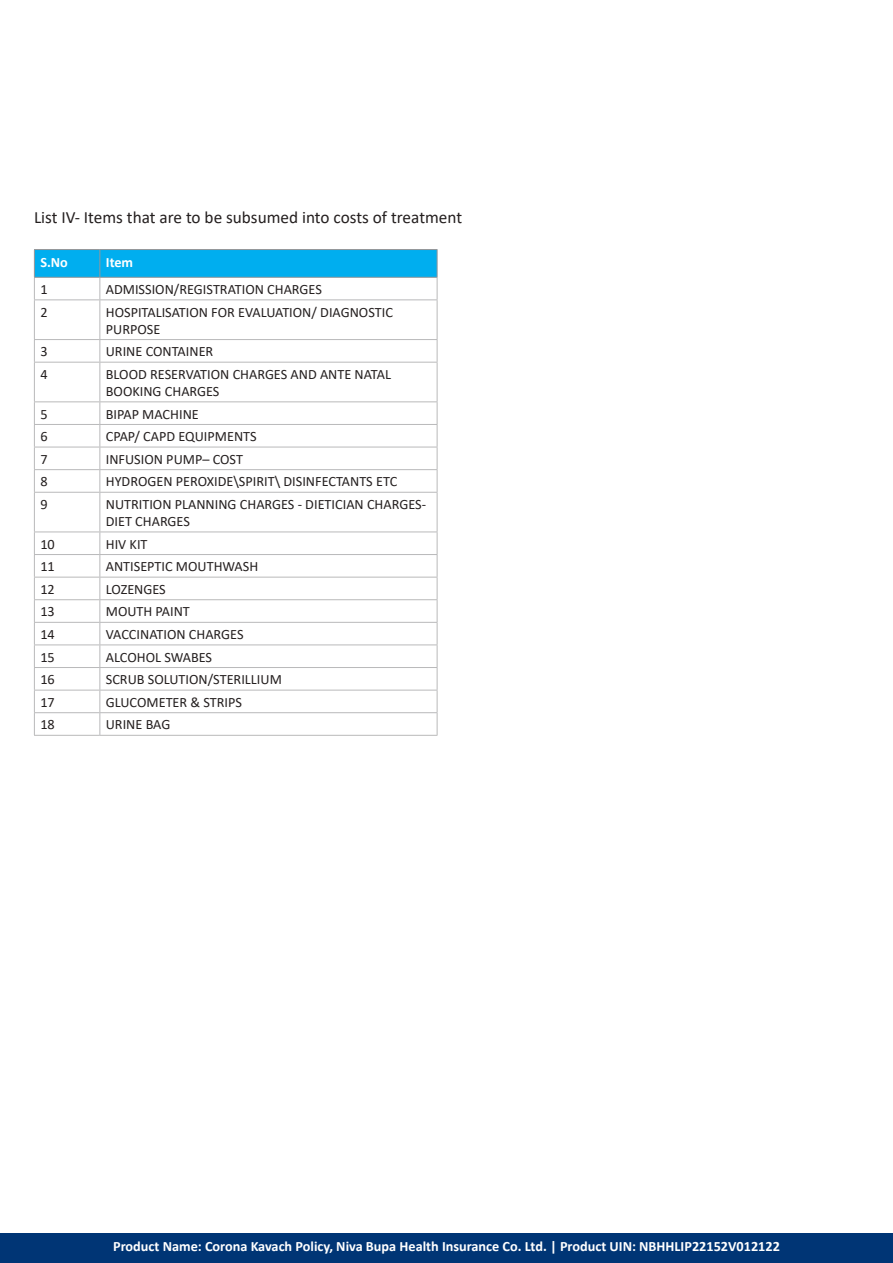
<style>
.page{position:relative;width:893px;height:1263px;background:#fff}
.page>*{position:absolute;margin:0;border:0;box-sizing:border-box;transform-origin:0 0}
.t1{font:17.25px "Calibri";color:#241f1f}
.t2{font:14.25px/17.1px "Calibri";color:#241f1f}
.t3{font:700 14.25px "Calibri";color:#fff}
</style>
<div class="page">
<div style="left:0;top:1233px;width:893px;height:30px;background:#003575"></div>
<hr style="left:34px;top:299px;width:66px;height:1px;background:#b9b9ba">
<hr style="left:34px;top:300px;width:1px;height:39px;background:#b9b9ba">
<hr style="left:100px;top:299px;width:337px;height:1px;background:#b9b9ba">
<hr style="left:99px;top:300px;width:1px;height:39px;background:#b9b9ba">
<hr style="left:437px;top:300px;width:1px;height:39px;background:#b9b9ba">
<hr style="left:34px;top:339px;width:66px;height:1px;background:#b9b9ba">
<svg style="left:34px;top:340px;width:1px;height:22px"></svg>
<hr style="left:100px;top:339px;width:337px;height:1px;background:#b9b9ba">
<svg style="left:99px;top:340px;width:1px;height:22px"></svg>
<svg style="left:437px;top:340px;width:1px;height:22px"></svg>
<hr style="left:34px;top:362px;width:66px;height:1px;background:#b9b9ba">
<hr style="left:34px;top:362px;width:1px;height:39px;background:#b9b9ba">
<hr style="left:100px;top:362px;width:337px;height:1px;background:#b9b9ba">
<hr style="left:99px;top:362px;width:1px;height:39px;background:#b9b9ba">
<hr style="left:437px;top:362px;width:1px;height:39px;background:#b9b9ba">
<hr style="left:34px;top:401px;width:66px;height:1px;background:#b9b9ba">
<hr style="left:100px;top:401px;width:337px;height:1px;background:#b9b9ba">
<hr style="left:34px;top:424px;width:66px;height:1px;background:#b9b9ba">
<hr style="left:100px;top:424px;width:337px;height:1px;background:#b9b9ba">
<hr style="left:34px;top:447px;width:66px;height:1px;background:#b9b9ba">
<hr style="left:100px;top:447px;width:337px;height:1px;background:#b9b9ba">
<hr style="left:34px;top:469px;width:66px;height:1px;background:#b9b9ba">
<svg style="left:34px;top:402px;width:1px;height:90px"></svg>
<hr style="left:100px;top:469px;width:337px;height:1px;background:#b9b9ba">
<svg style="left:99px;top:402px;width:1px;height:90px"></svg>
<svg style="left:437px;top:402px;width:1px;height:90px"></svg>
<hr style="left:34px;top:492px;width:66px;height:1px;background:#b9b9ba">
<hr style="left:34px;top:493px;width:1px;height:39px;background:#b9b9ba">
<hr style="left:100px;top:492px;width:337px;height:1px;background:#b9b9ba">
<hr style="left:99px;top:493px;width:1px;height:39px;background:#b9b9ba">
<hr style="left:437px;top:493px;width:1px;height:39px;background:#b9b9ba">
<hr style="left:34px;top:532px;width:66px;height:1px;background:#b9b9ba">
<hr style="left:100px;top:532px;width:337px;height:1px;background:#b9b9ba">
<hr style="left:34px;top:554px;width:66px;height:1px;background:#b9b9ba">
<hr style="left:100px;top:554px;width:337px;height:1px;background:#b9b9ba">
<hr style="left:34px;top:577px;width:66px;height:1px;background:#b9b9ba">
<hr style="left:100px;top:577px;width:337px;height:1px;background:#b9b9ba">
<hr style="left:34px;top:599px;width:66px;height:1px;background:#b9b9ba">
<hr style="left:100px;top:599px;width:337px;height:1px;background:#b9b9ba">
<hr style="left:34px;top:622px;width:66px;height:1px;background:#b9b9ba">
<hr style="left:100px;top:622px;width:337px;height:1px;background:#b9b9ba">
<hr style="left:34px;top:644px;width:66px;height:1px;background:#b9b9ba">
<hr style="left:100px;top:644px;width:337px;height:1px;background:#b9b9ba">
<hr style="left:34px;top:667px;width:66px;height:1px;background:#b9b9ba">
<hr style="left:100px;top:667px;width:337px;height:1px;background:#b9b9ba">
<hr style="left:34px;top:690px;width:66px;height:1px;background:#b9b9ba">
<hr style="left:100px;top:690px;width:337px;height:1px;background:#b9b9ba">
<hr style="left:34px;top:712px;width:66px;height:1px;background:#b9b9ba">
<svg style="left:34px;top:532px;width:1px;height:203px"></svg>
<hr style="left:100px;top:712px;width:337px;height:1px;background:#b9b9ba">
<svg style="left:99px;top:532px;width:1px;height:203px"></svg>
<svg style="left:437px;top:532px;width:1px;height:203px"></svg>
<hr style="left:34px;top:735px;width:66px;height:1px;background:#b9b9ba">
<hr style="left:100px;top:735px;width:337px;height:1px;background:#b9b9ba">
<hr style="left:34px;top:249px;width:66px;height:1px;background:#969698">
<hr style="left:100px;top:249px;width:337px;height:1px;background:#969698">
<svg style="left:34px;top:250px;width:404px;height:49px"></svg>
<hr style="left:34px;top:277px;width:66px;height:1px;background:#969698">
<hr style="left:100px;top:277px;width:337px;height:1px;background:#969698">
<p class="t1" style="left:34px;top:206px;width:430px">List IV- Items that are to be subsumed into costs of treatment</p>
<p class="t3" style="left:40px;top:253px;width:29px">S.No</p>
<p class="t3" style="left:106px;top:253px;width:29px">Item</p>
<p class="t2" style="left:40px;top:280px;width:9px">1</p>
<p class="t2" style="left:106px;top:280px;width:218px">ADMISSION/REGISTRATION CHARGES</p>
<p class="t2" style="left:40px;top:303px;width:9px">2</p>
<p class="t2" style="left:106px;top:303px;width:289px">HOSPITALISATION FOR EVALUATION/ DIAGNOSTIC<br>PURPOSE</p>
<p class="t2" style="left:40px;top:343px;width:9px">3</p>
<p class="t2" style="left:106px;top:343px;width:109px">URINE CONTAINER</p>
<p class="t2" style="left:40px;top:365px;width:9px">4</p>
<p class="t2" style="left:106px;top:365px;width:287px">BLOOD RESERVATION CHARGES AND ANTE NATAL<br>BOOKING CHARGES</p>
<p class="t2" style="left:40px;top:405px;width:9px">5</p>
<p class="t2" style="left:106px;top:405px;width:95px">BIPAP MACHINE</p>
<p class="t2" style="left:40px;top:427px;width:9px">6</p>
<p class="t2" style="left:106px;top:427px;width:152px">CPAP/ CAPD EQUIPMENTS</p>
<p class="t2" style="left:40px;top:450px;width:9px">7</p>
<p class="t2" style="left:106px;top:450px;width:139px">INFUSION PUMP– COST</p>
<p class="t2" style="left:40px;top:473px;width:9px">8</p>
<p class="t2" style="left:106px;top:473px;width:293px">HYDROGEN PEROXIDE\SPIRIT\ DISINFECTANTS ETC</p>
<p class="t2" style="left:40px;top:495px;width:9px">9</p>
<p class="t2" style="left:106px;top:495px;width:322px">NUTRITION PLANNING CHARGES - DIETICIAN CHARGES-<br>DIET CHARGES</p>
<p class="t2" style="left:40px;top:535px;width:16px">10</p>
<p class="t2" style="left:106px;top:535px;width:43px">HIV KIT</p>
<p class="t2" style="left:40px;top:557px;width:16px">11</p>
<p class="t2" style="left:106px;top:557px;width:154px">ANTISEPTIC MOUTHWASH</p>
<p class="t2" style="left:40px;top:580px;width:16px">12</p>
<p class="t2" style="left:106px;top:580px;width:62px">LOZENGES</p>
<p class="t2" style="left:40px;top:603px;width:16px">13</p>
<p class="t2" style="left:106px;top:603px;width:86px">MOUTH PAINT</p>
<p class="t2" style="left:40px;top:625px;width:16px">14</p>
<p class="t2" style="left:106px;top:625px;width:139px">VACCINATION CHARGES</p>
<p class="t2" style="left:40px;top:648px;width:16px">15</p>
<p class="t2" style="left:106px;top:648px;width:108px">ALCOHOL SWABES</p>
<p class="t2" style="left:40px;top:670px;width:16px">16</p>
<p class="t2" style="left:106px;top:670px;width:178px">SCRUB SOLUTION/STERILLIUM</p>
<p class="t2" style="left:40px;top:693px;width:16px">17</p>
<p class="t2" style="left:106px;top:693px;width:138px">GLUCOMETER &amp; STRIPS</p>
<p class="t2" style="left:40px;top:716px;width:16px">18</p>
<p class="t2" style="left:106px;top:716px;width:66px">URINE BAG</p>
<p class="t3" style="left:113px;top:1236px;width:668px">Product Name: Corona Kavach Policy, Niva Bupa Health Insurance Co. Ltd. | Product UIN: NBHHLIP22152V012122</p>
</div>
